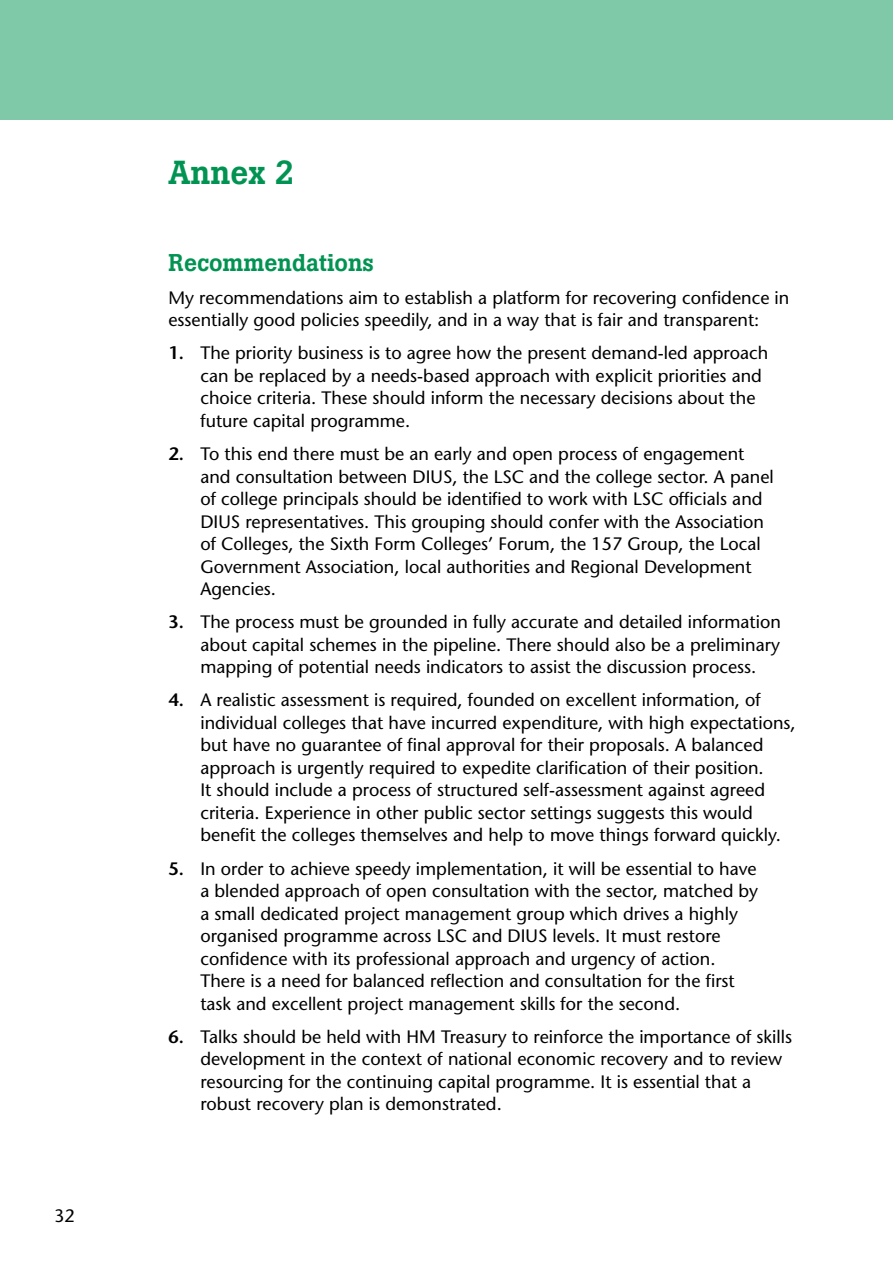
<style>
.page{position:relative;width:893px;height:1263px;background:#fff}
.page>*{position:absolute;margin:0;border:0;box-sizing:border-box;transform-origin:0 0}
.t1{font:500 33px "Boton BQ";color:#009352}
.t2{font:500 24px "Boton BQ";color:#009352}
.t3{font:18px/22.5px "Stone Sans";color:#000}
.s1{font-weight:600}
</style>
<div class="page">
<div style="left:0;top:0;width:893px;height:119px;background:#80c9a8"></div>
<p class="t3" style="left:54px;top:1205px;width:22px">32</p>
<h1 class="t1" style="left:168px;top:153px;width:128px">Annex 2</h1>
<h2 class="t2" style="left:168px;top:248px;width:207px">Recommendations</h2>
<p class="t3" style="left:168px;top:286px;width:622px">My recommendations aim to establish a platform for recovering confidence in essentially good policies speedily, and in a way that is fair and transparent:</p>
<p class="t3" style="left:200px;top:342px;width:569px;text-indent:-32px"><span class="s1">1.</span> The priority business is to agree how the present demand-led approach can be replaced by a needs-based approach with explicit priorities and choice criteria. These should inform the necessary decisions about the future capital programme.</p>
<p class="t3" style="left:200px;top:442px;width:575px;text-indent:-32px"><span class="s1">2.</span> To this end there must be an early and open process of engagement and consultation between DIUS, the LSC and the college sector. A panel of college principals should be identified to work with LSC officials and DIUS representatives. This grouping should confer with the Association of Colleges, the Sixth Form Colleges’ Forum, the 157 Group, the Local Government Association, local authorities and Regional Development Agencies.</p>
<p class="t3" style="left:200px;top:611px;width:582px;text-align:justify;text-indent:-32px"><span class="s1">3.</span> The process must be grounded in fully accurate and detailed information about capital schemes in the pipeline. There should also be a preliminary mapping of potential needs indicators to assist the discussion process.</p>
<p class="t3" style="left:200px;top:689px;width:597px;text-indent:-32px"><span class="s1">4.</span> A realistic assessment is required, founded on excellent information, of individual colleges that have incurred expenditure, with high expectations, but have no guarantee of final approval for their proposals. A balanced approach is urgently required to expedite clarification of their position.<br>It should include a process of structured self-assessment against agreed criteria. Experience in other public sector settings suggests this would benefit the colleges themselves and help to move things forward quickly.</p>
<p class="t3" style="left:200px;top:857px;width:559px;text-indent:-32px"><span class="s1">5.</span> In order to achieve speedy implementation, it will be essential to have a blended approach of open consultation with the sector, matched by a small dedicated project management group which drives a highly organised programme across LSC and DIUS levels. It must restore confidence with its professional approach and urgency of action.<br>There is a need for balanced reflection and consultation for the first task and excellent project management skills for the second.</p>
<p class="t3" style="left:200px;top:1025px;width:593px;text-indent:-32px"><span class="s1">6.</span> Talks should be held with HM Treasury to reinforce the importance of skills development in the context of national economic recovery and to review resourcing for the continuing capital programme. It is essential that a robust recovery plan is demonstrated.</p>
</div>
